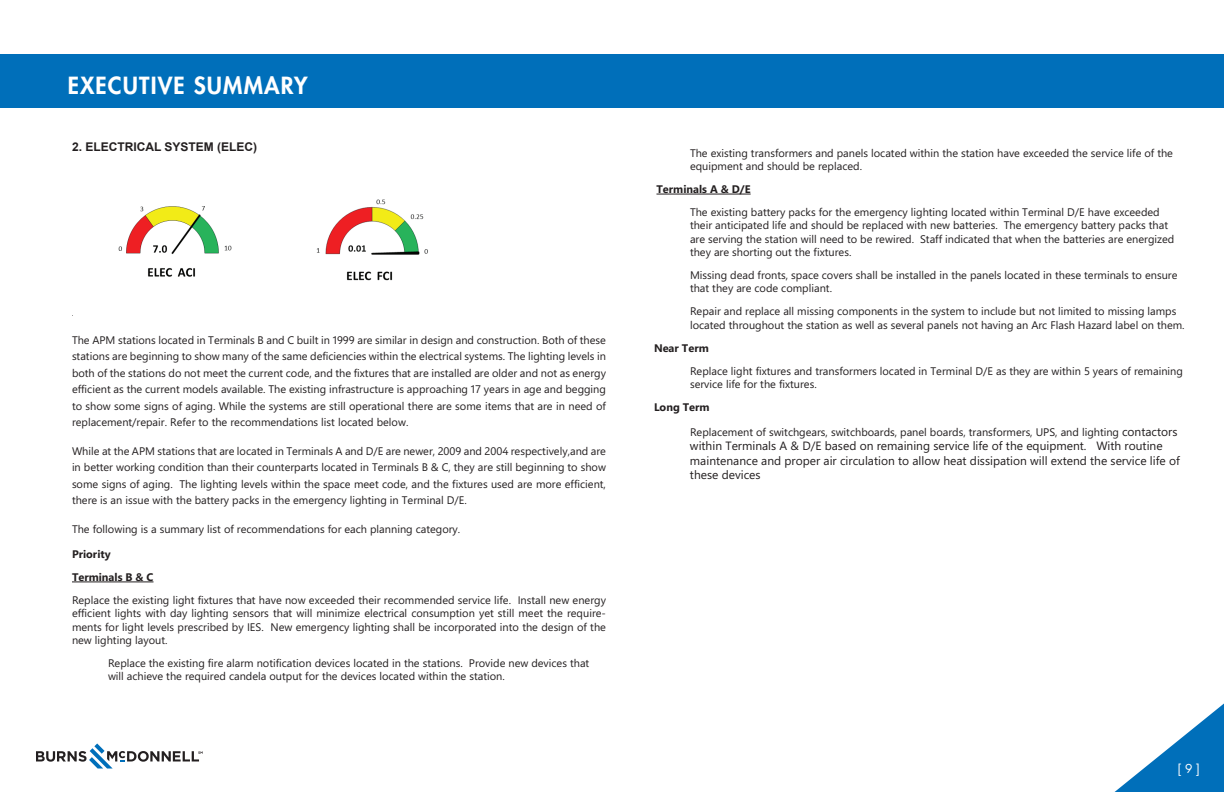
<style>
.page{position:relative;width:1224px;height:792px;background:#fff}
.page>*{position:absolute;margin:0;border:0;box-sizing:border-box;transform-origin:0 0}
.t1{font:800 23px "Futura";letter-spacing:.05em;color:#fff}
.t2{font:12px/14.4px "Segoe WP";color:#231f20}
.t3{font:700 12px "Arial";color:#231f20}
.t4{font:12px "Futura";color:#fff}
.t5{font:11px/13.2px "Segoe WP";color:#231f20}
.t6{font:700 11px/23.2px "Segoe WP";color:#231f20}
.s1{font-size:12px}
</style>
<div class="page">
<svg style="left:1114px;top:703px;width:110px;height:89px"></svg>
<svg style="left:36px;top:743px;width:167px;height:26px"></svg>
<div style="left:0;top:54px;width:1224px;height:54px;background:#006fba"></div>
<hr style="left:656px;top:194px;width:95px;height:1px;background:#231f20">
<hr style="left:72px;top:582px;width:82px;height:1px;background:#231f20">
<img style="left:118px;top:199px;width:310px;height:82px">
<div style="left:266px;top:167px;width:12px;height:148px;background:#fff"></div>
<h1 class="t1" style="left:68px;top:70px;width:242px">EXECUTIVE SUMMARY</h1>
<p class="t3" style="left:72px;top:139px;width:187px">2. ELECTRICAL SYSTEM (ELEC)</p>
<p class="t5" style="left:72px;top:331px;width:536px;line-height:16.5px;text-align:justify">The APM stations located in Terminals B and C built in 1999 are similar in design and construction. Both of these stations are beginning to show many of the same deficiencies within the electrical systems. The lighting levels in both of the stations do not meet the current code, and the fixtures that are installed are older and not as energy efficient as the current models available. The existing infrastructure is approaching 17 years in age and begging to show some signs of aging. While the systems are still operational there are some items that are in need of replacement/repair. Refer to the recommendations list located below.</p>
<p class="t5" style="left:72px;top:442px;width:536px;line-height:16.5px;text-align:justify">While at the APM stations that are located in Terminals A and D/E are newer, 2009 and 2004 respectively,and are in better working condition than their counterparts located in Terminals B &amp; C, they are still beginning to show some signs of aging. The lighting levels within the space meet code, and the fixtures used are more efficient, there is an issue with the battery packs in the emergency lighting in Terminal D/E.</p>
<p class="t5" style="left:72px;top:522px;width:390px">The following is a summary list of recommendations for each planning category.</p>
<p class="t6" style="left:72px;top:542px;width:83px">Priority<br>Terminals B &amp; C</p>
<p class="t5" style="left:72px;top:594px;width:536px;text-align:justify">Replace the existing light fixtures that have now exceeded their recommended service life. Install new energy efficient lights with day lighting sensors that will minimize electrical consumption yet still meet the require&shy;ments for light levels prescribed by IES. New emergency lighting shall be incorporated into the design of the new lighting layout.</p>
<p class="t5" style="left:108px;top:656px;width:483px">Replace the existing fire alarm notification devices located in the stations. Provide new devices that will achieve the required candela output for the devices located within the station.</p>
<p class="t5" style="left:690px;top:146px;width:485px">The existing transformers and panels located within the station have exceeded the service life of the equipment and should be replaced.</p>
<p class="t6" style="left:656px;top:177px;width:96px">Terminals A &amp; D/E</p>
<p class="t5" style="left:690px;top:206px;width:486px">The existing battery packs for the emergency lighting located within Terminal D/E have exceeded their anticipated life and should be replaced with new batteries. The emergency battery packs that are serving the station will need to be rewired. Staff indicated that when the batteries are energized they are shorting out the fixtures.</p>
<p class="t5" style="left:690px;top:268px;width:489px">Missing dead fronts, space covers shall be installed in the panels located in these terminals to ensure that they are code compliant.</p>
<p class="t5" style="left:690px;top:305px;width:496px">Repair and replace all missing components in the system to include but not limited to missing lamps located throughout the station as well as several panels not having an Arc Flash Hazard label on them.</p>
<p class="t6" style="left:654px;top:336px;width:56px">Near Term</p>
<p class="t5" style="left:690px;top:364px;width:494px">Replace light fixtures and transformers located in Terminal D/E as they are within 5 years of remaining service life for the fixtures.</p>
<p class="t6" style="left:654px;top:396px;width:57px">Long Term</p>
<p class="t5" style="left:690px;top:425px;width:489px">Replacement of switchgears, switchboards, panel boards, transformers, UPS, and lighting <span class="s1">contactors</span></p>
<p class="t2" style="left:690px;top:439px;width:491px">within Terminals A &amp; D/E based on remaining service life of the equipment. With routine maintenance and proper air circulation to allow heat dissipation will extend the service life of these devices</p>
<p class="t4" style="left:1178px;top:761px;width:24px">[ 9 ]</p>
</div>
